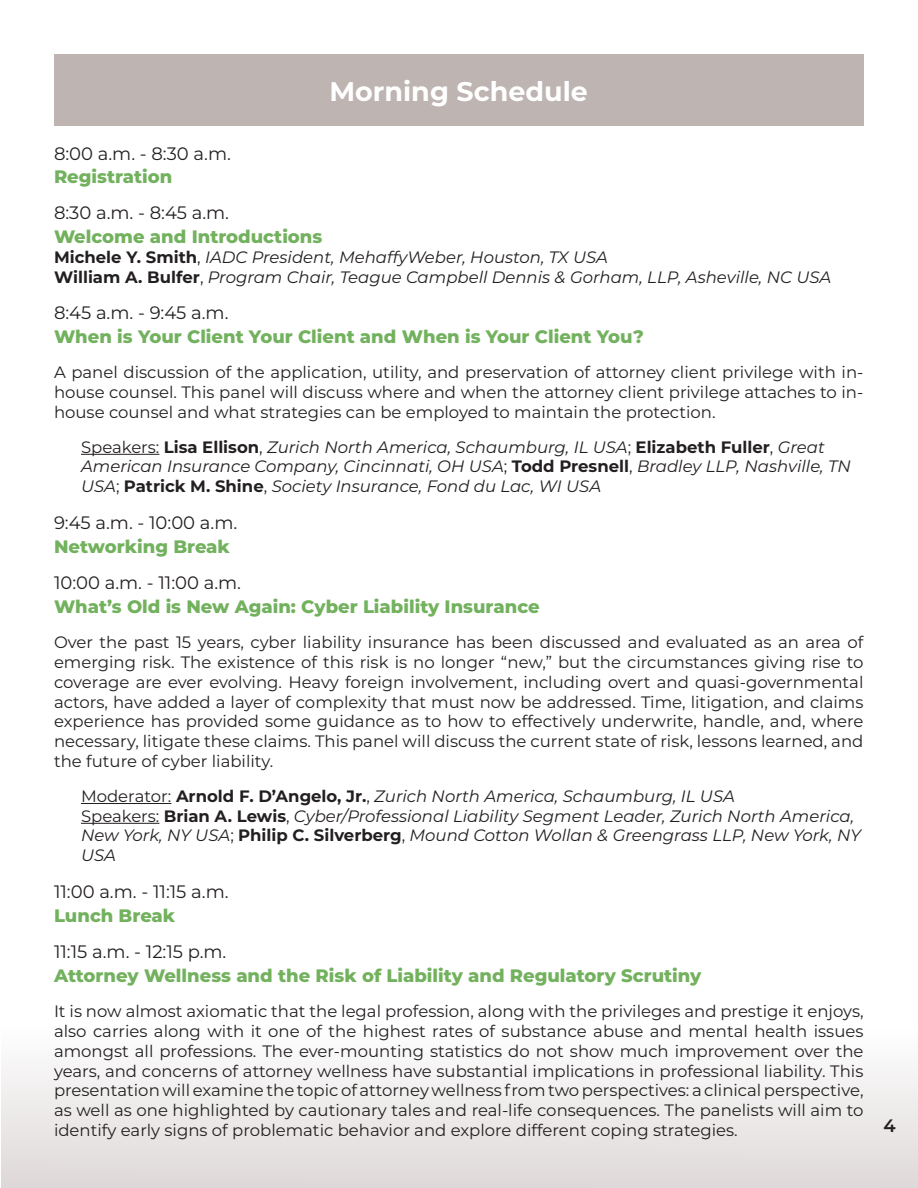
<style>
.page{position:relative;width:918px;height:1188px;background:#fff}
.page>*{position:absolute;margin:0;border:0;box-sizing:border-box;transform-origin:0 0}
.t1{font:700 27px "Montserrat";color:#fff}
.t2{font:800 18px "Montserrat";color:#72b15d}
.t3{font:18px "Montserrat";color:#231f20}
.t4{font:600 18px "Montserrat";color:#231f20}
.t5{font:16.5px/19.8px "Montserrat";color:#231f20;text-align:justify}
.t6{font:italic 16.5px/19.8px "Montserrat";color:#231f20}
.s1{font-weight:700;font-style:normal}
.s2{font-style:normal}
</style>
<div class="page">
<div style="left:1px;top:1014px;width:917px;height:174px;background:linear-gradient(to bottom,#fff,#ded9d8)"></div>
<div style="left:54px;top:54px;width:809px;height:71px;background:#beb4b2"></div>
<hr style="left:81px;top:454px;width:78px;height:1px;background:#231f20">
<hr style="left:81px;top:803px;width:90px;height:1px;background:#231f20">
<hr style="left:81px;top:823px;width:78px;height:1px;background:#231f20">
<p class="t1" style="left:330px;top:72px;width:260px">Morning Schedule</p>
<p class="t3" style="left:54px;top:141px;width:178px">8:00 a.m. - 8:30 a.m.</p>
<p class="t2" style="left:54px;top:163px;width:120px">Registration</p>
<p class="t3" style="left:54px;top:201px;width:177px">8:30 a.m. - 8:45 a.m.</p>
<p class="t2" style="left:54px;top:224px;width:270px">Welcome and Introductions</p>
<p class="t6" style="left:54px;top:247px;width:556px"><span class="s1">Michele Y. Smith</span><span class="s2">,</span> IADC President, MehaffyWeber, Houston, TX USA</p>
<p class="t6" style="left:54px;top:267px;width:779px"><span class="s1">William A. Bulfer</span><span class="s2">,</span> Program Chair, Teague Campbell Dennis &amp; Gorham, LLP, Asheville, NC USA</p>
<p class="t3" style="left:54px;top:301px;width:176px">8:45 a.m. - 9:45 a.m.</p>
<p class="t2" style="left:54px;top:324px;width:591px">When is Your Client Your Client and When is Your Client You?</p>
<p class="t5" style="left:54px;top:362px;width:811px">A panel discussion of the application, utility, and preservation of attorney client privilege with in&shy;house counsel. This panel will discuss where and when the attorney client privilege attaches to in&shy;house counsel and what strategies can be employed to maintain the protection.</p>
<p class="t6" style="left:81px;top:436px;width:772px"><span class="s2">Speakers:</span> <span class="s1">Lisa Ellison</span><span class="s2">,</span> Zurich North America, Schaumburg, IL USA<span class="s2">;</span> <span class="s1">Elizabeth Fuller</span><span class="s2">,</span> Great<br>American Insurance Company, Cincinnati, OH USA<span class="s2">;</span> <span class="s1">Todd Presnell</span><span class="s2">,</span> Bradley LLP, Nashville, TN<br>USA<span class="s2">;</span> <span class="s1">Patrick M. Shine</span><span class="s2">,</span> Society Insurance, Fond du Lac, WI USA</p>
<p class="t3" style="left:54px;top:510px;width:185px">9:45 a.m. - 10:00 a.m.</p>
<p class="t2" style="left:54px;top:533px;width:177px">Networking Break</p>
<p class="t3" style="left:54px;top:571px;width:189px">10:00 a.m. - 11:00 a.m.</p>
<p class="t2" style="left:54px;top:594px;width:487px">What’s Old is New Again: Cyber Liability Insurance</p>
<p class="t5" style="left:54px;top:632px;width:811px">Over the past 15 years, cyber liability insurance has been discussed and evaluated as an area of emerging risk. The existence of this risk is no longer “new,” but the circumstances giving rise to coverage are ever evolving. Heavy foreign involvement, including overt and quasi-governmental actors, have added a layer of complexity that must now be addressed. Time, litigation, and claims experience has provided some guidance as to how to effectively underwrite, handle, and, where necessary, litigate these claims. This panel will discuss the current state of risk, lessons learned, and the future of cyber liability.</p>
<p class="t6" style="left:81px;top:786px;width:781px"><span class="s2">Moderator:</span> <span class="s1">Arnold F. D’Angelo, Jr.</span><span class="s2">,</span> Zurich North America, Schaumburg, IL USA<br><span class="s2">Speakers:</span> <span class="s1">Brian A. Lewis</span><span class="s2">,</span> Cyber/Professional Liability Segment Leader, Zurich North America, New York, NY USA<span class="s2">;</span> <span class="s1">Philip C. Silverberg</span><span class="s2">,</span> Mound Cotton Wollan &amp; Greengrass LLP, New York, NY USA</p>
<p class="t3" style="left:54px;top:879px;width:176px">11:00 a.m. - 11:15 a.m.</p>
<p class="t2" style="left:54px;top:902px;width:123px">Lunch Break</p>
<p class="t3" style="left:54px;top:940px;width:174px">11:15 a.m. - 12:15 p.m.</p>
<p class="t2" style="left:54px;top:963px;width:649px">Attorney Wellness and the Risk of Liability and Regulatory Scrutiny</p>
<p class="t5" style="left:54px;top:1001px;width:811px">It is now almost axiomatic that the legal profession, along with the privileges and prestige it enjoys, also carries along with it one of the highest rates of substance abuse and mental health issues amongst all professions. The ever-mounting statistics do not show much improvement over the years, and concerns of attorney wellness have substantial implications in professional liability. This presentation will examine the topic of attorney wellness from two perspectives: a clinical perspective, as well as one highlighted by cautionary tales and real-life consequences. The panelists will aim to identify early signs of problematic behavior and explore different coping strategies.</p>
<p class="t4" style="left:883px;top:1113px;width:14px">4</p>
</div>
